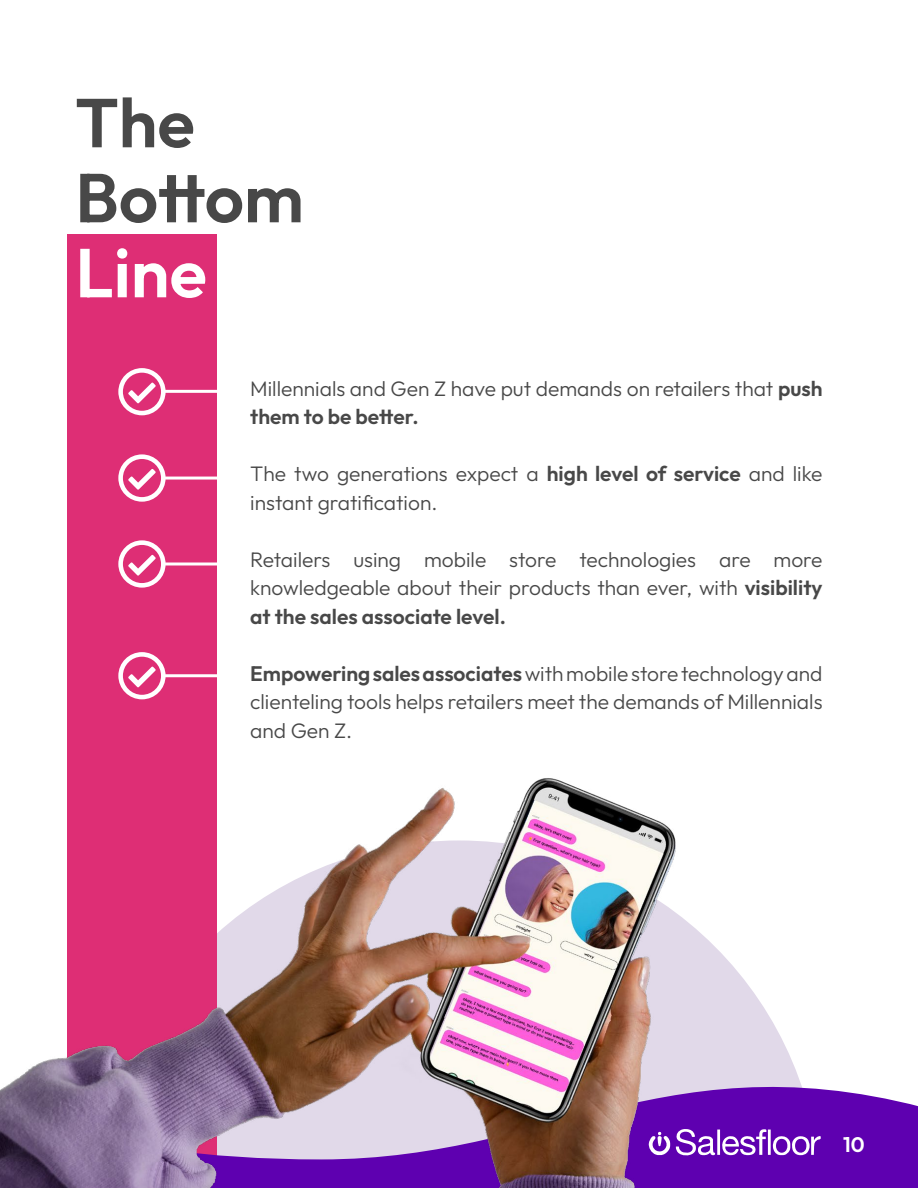
<style>
.page{position:relative;width:918px;height:1188px;background:#fff}
.page>*{position:absolute;margin:0;border:0;box-sizing:border-box;transform-origin:0 0}
.t1{font:600 69px/75px "Outfit";color:#484848}
.t2{font:600 69px "Outfit";color:#fff}
.t3{font:300 21px/28.5px "Outfit";color:#484848}
.t4{font:600 21px "Outfit";color:#fff}
.s1{font-weight:600}
</style>
<div class="page">
<div style="left:68px;top:234px;width:149px;height:954px;background:#de2e75"></div>
<svg style="left:118px;top:368px;width:48px;height:47px"></svg>
<svg style="left:118px;top:454px;width:48px;height:48px"></svg>
<svg style="left:118px;top:540px;width:48px;height:48px"></svg>
<img style="left:0;top:589px;width:918px;height:599px">
<hr style="left:164px;top:390px;width:57px;height:3px;background:#fff">
<hr style="left:164px;top:477px;width:57px;height:3px;background:#fff">
<svg style="left:164px;top:562px;width:53px;height:4px"></svg>
<hr style="left:164px;top:674px;width:57px;height:3px;background:#fff">
<h1 class="t1" style="left:75px;top:85px;width:230px">The<br>Bottom</h1>
<h1 class="t2" style="left:75px;top:234px;width:133px">Line</h1>
<p class="t3" style="left:250px;top:374px;width:574px">Millennials and Gen Z have put demands on retailers that <span class="s1">push them to be better.</span></p>
<p class="t3" style="left:250px;top:459px;width:574px">The two generations expect a <span class="s1">high level of service</span> and like instant gratification.</p>
<p class="t3" style="left:250px;top:545px;width:574px;text-align:justify">Retailers using mobile store technologies are more knowledgeable about their products than ever, with <span class="s1">visibility at the sales associate level.</span></p>
<p class="t3" style="left:250px;top:659px;width:574px;text-align:justify"><span class="s1">Empowering sales associates</span> with mobile store technology and clienteling tools helps retailers meet the demands of Millennials and Gen Z.</p>
<p class="t4" style="left:843px;top:1132px;width:23px">10</p>
</div>
